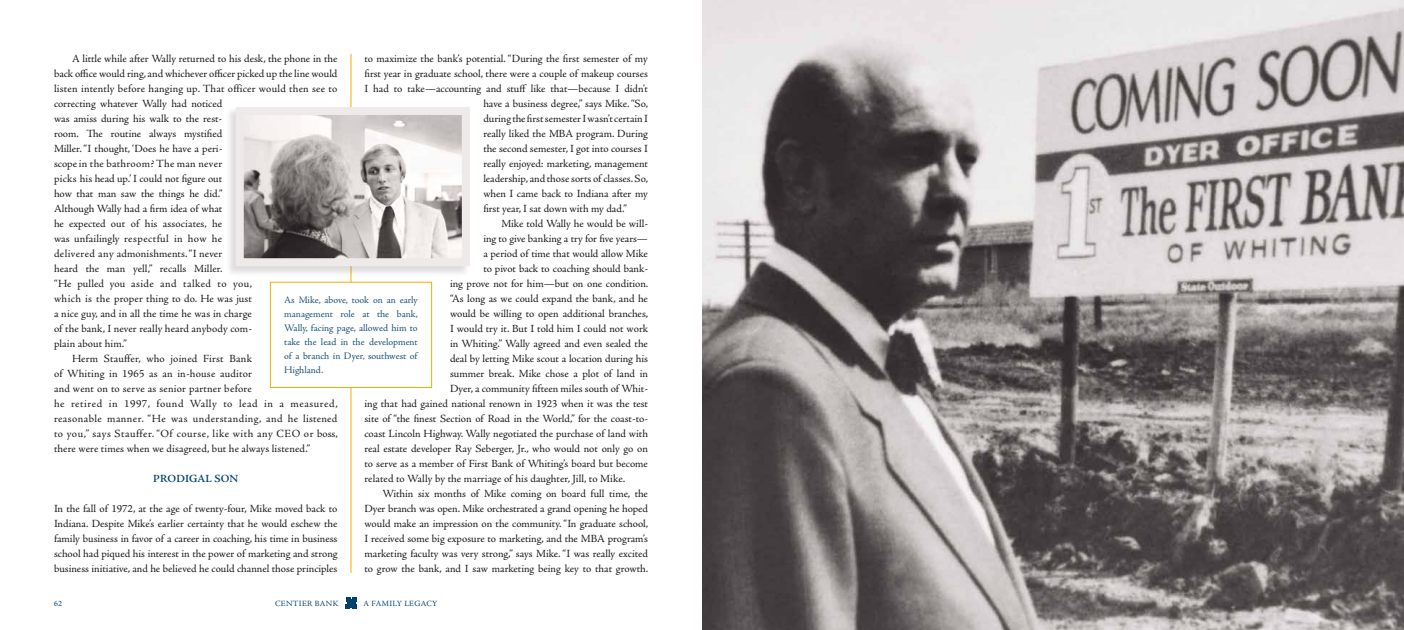
<style>
.page{position:relative;width:1404px;height:630px;background:#fff}
.page>*{position:absolute;margin:0;border:0;box-sizing:border-box;transform-origin:0 0}
.t1{font:11px/15px "Adobe Jenson Pro";color:#1c1b1b;text-align:justify}
.t2{font:11px/15px "Adobe Jenson Pro";letter-spacing:.025em;color:#1c1b1b}
.t3{font:600 11px "Adobe Jenson Pro";letter-spacing:.01em;color:#00416b}
.t4{font:10px "Adobe Jenson Pro";letter-spacing:-.005em;color:#1a547a}
.t5{font:8px "Adobe Jenson Pro";letter-spacing:.04em;color:#00416b}
</style>
<div class="page">
<svg style="left:346px;top:598px;width:10px;height:10px"></svg>
<hr style="left:350px;top:54px;width:1px;height:519px;background:#f9ac00">
<div style="left:270px;top:282px;width:162px;height:105px;background:#fff"></div>
<div style="left:270px;top:282px;width:162px;height:106px;border:1px solid #f9ac00"></div>
<img style="left:702px;top:0;width:702px;height:630px">
<div style="left:225px;top:107px;width:245px;height:170px;background:#1c1b1b;opacity:.15"></div>
<img style="left:245px;top:116px;width:216px;height:141px">
<div style="left:236px;top:107px;width:234px;height:159px;border:8px solid #eeeae9"></div>
<p class="t1" style="left:54px;top:51px;width:285px;text-align:left;text-indent:18px">A little while after Wally returned to his desk, the phone in the back ofce would ring, and whichever ofcer picked up the line would listen intently before hanging up. That officer would then see to correcting whatever Wally had noticed<br>was amiss during his walk to the rest-<br>room. Te routine always mystifed<br>Miller. “I thought, ‘Does he have a peri-<br>scope in the bathroom? The man never<br>picks his head up.’ I could not fgure out<br>how that man saw the things he did.”<br>Although Wally had a frm idea of what<br>he expected out of his associates, he<br>was unfailingly respectful in how he<br>delivered any admonishments.“I never<br>heard the man yell,” recalls Miller.<br>“He pulled you aside and talked to you,</p>
<p class="t1" style="left:365px;top:51px;width:285px">to maximize the bank’s potential. “During the frst semester of my</p>
<p class="t1" style="left:365px;top:66px;width:285px">frst year in graduate school, there were a couple of makeup courses</p>
<p class="t1" style="left:365px;top:81px;width:285px">I had to take—accounting and stuf like that—because I didn’t</p>
<p class="t1" style="left:483px;top:96px;width:167px">have a business degree,” says Mike. “So,</p>
<p class="t1" style="left:483px;top:111px;width:166px">during the frst semester I wasn’t certain I</p>
<p class="t1" style="left:483px;top:126px;width:166px">really liked the MBA program. During</p>
<p class="t1" style="left:483px;top:141px;width:166px">the second semester, I got into courses I</p>
<p class="t1" style="left:483px;top:156px;width:166px">really enjoyed: marketing, management</p>
<p class="t1" style="left:483px;top:171px;width:167px">leadership, and those sorts of classes. So,</p>
<p class="t1" style="left:483px;top:186px;width:166px">when I came back to Indiana after my</p>
<p class="t1" style="left:483px;top:201px;width:145px">frst year, I sat down with my dad.”</p>
<p class="t1" style="left:501px;top:216px;width:148px">Mike told Wally he would be will-</p>
<p class="t1" style="left:483px;top:231px;width:166px">ing to give banking a try for fve years—</p>
<p class="t1" style="left:483px;top:246px;width:166px">a period of time that would allow Mike</p>
<p class="t1" style="left:483px;top:261px;width:166px">to pivot back to coaching should bank-</p>
<p class="t1" style="left:450px;top:276px;width:200px">ing prove not for him—but on one condition.</p>
<p class="t1" style="left:54px;top:291px;width:200px">which is the proper thing to do. He was just</p>
<p class="t4" style="left:284px;top:294px;width:135px">As Mike, above, took on an early</p>
<p class="t1" style="left:450px;top:291px;width:199px">“As long as we could expand the bank, and he</p>
<p class="t1" style="left:54px;top:306px;width:199px">a nice guy, and in all the time he was in charge</p>
<p class="t4" style="left:284px;top:308px;width:135px">management role at the bank,</p>
<p class="t1" style="left:450px;top:306px;width:200px">would be willing to open additional branches,</p>
<p class="t1" style="left:54px;top:321px;width:200px">of the bank, I never really heard anybody com-</p>
<p class="t4" style="left:284px;top:322px;width:135px">Wally, facing page, allowed him to</p>
<p class="t1" style="left:450px;top:321px;width:199px">I would try it. But I told him I could not work</p>
<p class="t1" style="left:54px;top:336px;width:74px">plain about him.”</p>
<p class="t4" style="left:284px;top:336px;width:135px">take the lead in the development</p>
<p class="t1" style="left:450px;top:336px;width:200px">in Whiting.” Wally agreed and even sealed the</p>
<p class="t1" style="left:72px;top:351px;width:182px">Herm Stauffer, who joined First Bank</p>
<p class="t4" style="left:284px;top:350px;width:136px">of a branch in Dyer, southwest of</p>
<p class="t1" style="left:450px;top:351px;width:199px">deal by letting Mike scout a location during his</p>
<p class="t4" style="left:284px;top:364px;width:41px">Highland.</p>
<p class="t2" style="left:54px;top:366px;width:285px">of Whiting in 1965 as an in-house auditor<br>and went on to serve as senior partner before<br>he retired in 1997, found Wally to lead in a measured, reasonable manner. “He was understanding, and he listened to you,” says Stauffer. “Of course, like with any CEO or boss, there were times when we disagreed, but he always listened.”</p>
<p class="t3" style="left:153px;top:472px;width:87px">PRODIGAL SON</p>
<p class="t1" style="left:54px;top:501px;width:285px">In the fall of 1972, at the age of twenty-four, Mike moved back to Indiana. Despite Mike’s earlier certainty that he would eschew the family business in favor of a career in coaching, his time in business school had piqued his interest in the power of marketing and strong business initiative, and he believed he could channel those principles</p>
<p class="t1" style="left:450px;top:366px;width:200px">summer break. Mike chose a plot of land in</p>
<p class="t1" style="left:365px;top:381px;width:285px;text-indent:86px">Dyer, a community ffteen miles south of Whit&shy;ing that had gained national renown in 1923 when it was the test site of “the fnest Section of Road in the World,” for the coast-to&shy;coast Lincoln Highway. Wally negotiated the purchase of land with real estate developer Ray Seberger, Jr., who would not only go on to serve as a member of First Bank of Whiting’s board but become related to Wally by the marriage of his daughter, Jill, to Mike.</p>
<p class="t1" style="left:364px;top:486px;width:285px;text-indent:18px">Within six months of Mike coming on board full time, the Dyer branch was open. Mike orchestrated a grand opening he hoped would make an impression on the community. “In graduate school, I received some big exposure to marketing, and the MBA program’s marketing faculty was very strong,” says Mike. “I was really excited to grow the bank, and I saw marketing being key to that growth.</p>
<p class="t5" style="left:54px;top:599px;width:10px">62</p>
<p class="t5" style="left:275px;top:599px;width:65px">CENTIER BANK</p>
<p class="t5" style="left:364px;top:599px;width:75px">A FAMILY LEGACY</p>
</div>
